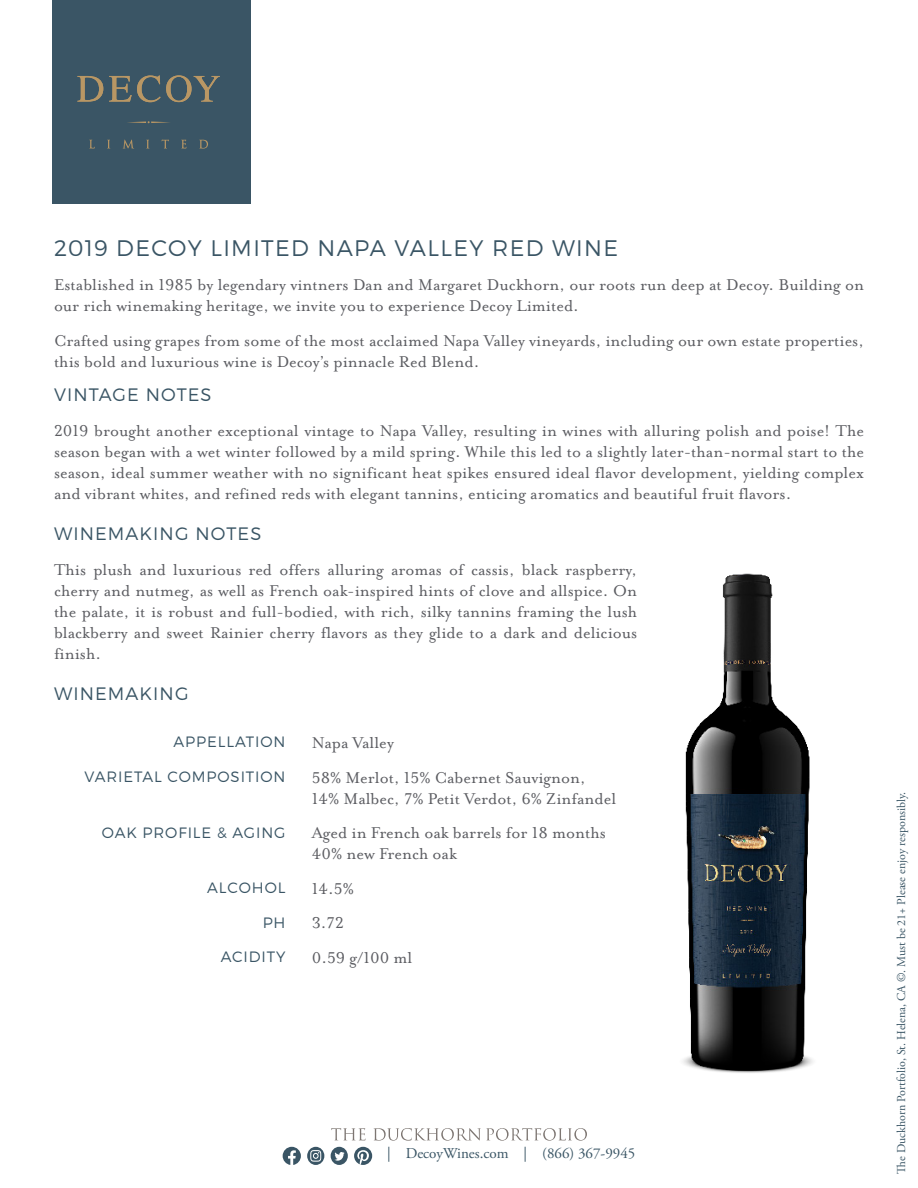
<style>
.page{position:relative;width:918px;height:1188px;background:#fff}
.page>*{position:absolute;margin:0;border:0;box-sizing:border-box;transform-origin:0 0}
.Wine_Title{font:300 22.5px "Montserrat";letter-spacing:.06em;color:#3a5565}
.Copy{font:18px/21px "Mrs Eaves Lining OT";color:#5b5c61}
.Table{font:18px/21px "Mrs Eaves Lining OT";color:#5b5c61}
.Titles{font:300 18px "Montserrat";letter-spacing:.06em;color:#3a5565}
.Copy-2{font:300 18px "Montserrat";letter-spacing:.06em;color:#3a5565}
.Subtitles{font:300 15px "Montserrat";letter-spacing:.06em;color:#3a5565}
.t1{font:15px "Adobe Garamond Pro";color:#3a5565}
.t2{font:12px "Adobe Garamond Pro";color:#3a5565}
</style>
<div class="page">
<div style="left:52px;top:0;width:199px;height:204px;background:#3a5565"></div>
<svg style="left:283px;top:1147px;width:18px;height:18px"></svg>
<svg style="left:354px;top:1147px;width:18px;height:18px"></svg>
<div style="left:331px;top:1147px;width:17px;height:18px;background:#3a5565;border-radius:50%"></div>
<svg style="left:334px;top:1152px;width:11px;height:9px"></svg>
<svg style="left:307px;top:1147px;width:17px;height:18px"></svg>
<svg style="left:310px;top:1150px;width:11px;height:12px"></svg>
<svg style="left:127px;top:121px;width:43px;height:2px"></svg>
<svg style="left:77px;top:76px;width:26px;height:26px"></svg>
<svg style="left:109px;top:75px;width:111px;height:27px"></svg>
<svg style="left:89px;top:140px;width:6px;height:9px"></svg>
<svg style="left:107px;top:140px;width:3px;height:8px"></svg>
<svg style="left:123px;top:140px;width:10px;height:8px"></svg>
<svg style="left:146px;top:140px;width:3px;height:8px"></svg>
<svg style="left:162px;top:140px;width:7px;height:8px"></svg>
<svg style="left:181px;top:140px;width:5px;height:9px"></svg>
<svg style="left:199px;top:140px;width:9px;height:9px"></svg>
<svg style="left:331px;top:1128px;width:256px;height:13px"></svg>
<img style="left:683px;top:573px;width:130px;height:500px">
<p class="Wine_Title" style="left:54px;top:234px;width:566px">2019 DECOY LIMITED NAPA VALLEY RED WINE</p>
<p class="Copy" style="left:54px;top:275px;width:812px">Established in 1985 by legendary vintners Dan and Margaret Duckhorn, our roots run deep at Decoy. Building on our rich winemaking heritage, we invite you to experience Decoy Limited.</p>
<p class="Copy" style="left:54px;top:330px;width:812px">Crafted using grapes from some of the most acclaimed Napa Valley vineyards, including our own estate properties, this bold and luxurious wine is Decoy’s pinnacle Red Blend.</p>
<p class="Copy-2" style="left:54px;top:384px;width:159px">VINTAGE NOTES</p>
<p class="Copy" style="left:54px;top:420px;width:812px;text-align:justify">2019 brought another exceptional vintage to Napa Valley, resulting in wines with alluring polish and poise! The season began with a wet winter followed by a mild spring. While this led to a slightly later-than-normal start to the season, ideal summer weather with no significant heat spikes ensured ideal flavor development, yielding complex and vibrant whites, and refined reds with elegant tannins, enticing aromatics and beautiful fruit flavors.</p>
<p class="Titles" style="left:54px;top:523px;width:209px">WINEMAKING NOTES</p>
<p class="Copy" style="left:54px;top:559px;width:585px;text-align:justify">This plush and luxurious red offers alluring aromas of cassis, black raspberry, cherry and nutmeg, as well as French oak-inspired hints of clove and allspice. On the palate, it is robust and full-bodied, with rich, silky tannins framing the lush blackberry and sweet Rainier cherry flavors as they glide to a dark and delicious finish.</p>
<p class="Titles" style="left:54px;top:682px;width:136px">WINEMAKING</p>
<p class="Subtitles" style="left:174px;top:733px;width:113px">APPELLATION</p>
<p class="Table" style="left:312px;top:732px;width:84px">Napa Valley</p>
<p class="Subtitles" style="left:85px;top:767px;width:202px">VARIETAL COMPOSITION</p>
<p class="Table" style="left:312px;top:767px;width:306px">58% Merlot, 15% Cabernet Sauvignon,<br>14% Malbec, 7% Petit Verdot, 6% Zinfandel</p>
<p class="Subtitles" style="left:102px;top:823px;width:185px">OAK PROFILE &amp; AGING</p>
<p class="Table" style="left:312px;top:823px;width:296px">Aged in French oak barrels for 18 months<br>40% new French oak</p>
<p class="Subtitles" style="left:207px;top:879px;width:80px">ALCOHOL</p>
<p class="Table" style="left:312px;top:878px;width:43px">14.5%</p>
<p class="Subtitles" style="left:263px;top:913px;width:24px">PH</p>
<p class="Table" style="left:312px;top:913px;width:34px">3.72</p>
<p class="Subtitles" style="left:221px;top:948px;width:66px">ACIDITY</p>
<p class="Table" style="left:312px;top:947px;width:102px">0.59 g/100 ml</p>
<p class="t1" style="left:387px;top:1145px;width:250px">| DecoyWines.com | (866) 367-9945</p>
<p class="t2" style="left:894px;top:1174px;width:383px;rotate:-90deg">The Duckhorn Portfolio, St. Helena, CA ©. Must be 21+ Please enjoy responsibly.</p>
</div>
